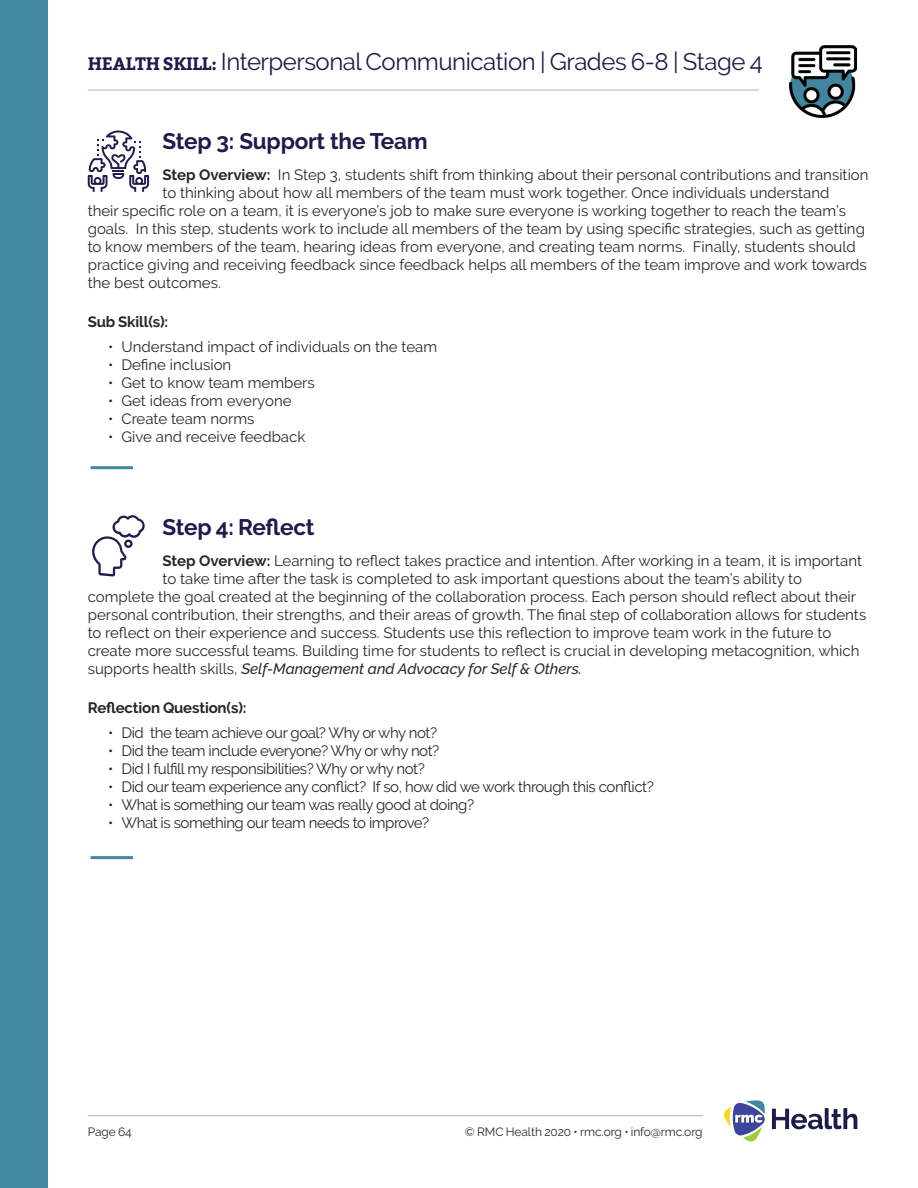
<style>
.page{position:relative;width:918px;height:1188px;background:#fff}
.page>*{position:absolute;margin:0;border:0;box-sizing:border-box;transform-origin:0 0}
.t1{font:24px "Raleway";letter-spacing:-.02em;color:#1c1c4d}
.Bullets{font:700 22.5px "Raleway";letter-spacing:-.01em;color:#1c1c4d}
.Medium_Purple_Header{font:700 22.5px "Raleway";letter-spacing:-.015em;color:#1c1c4d}
.Body_Copy{font:15px "Raleway";color:#26272e}
.Bullets-2{font:15px "Raleway";color:#26272e}
.Body_Copy-2{font:15px "Raleway";letter-spacing:-.03em;color:#26272e}
.Body_Copy-3{font:italic 500 15px "Raleway";color:#26272e}
.Bold_Body_Text_Heade{font:700 15px "Raleway";letter-spacing:-.01em;color:#26272e}
.t2{font:12px "Raleway";letter-spacing:-.01em;color:#26272e}
.s1{font-family:"Bitter";font-weight:700;font-size:18px}
.s2{font-weight:700}
.s3{font-weight:400;font-style:normal}
</style>
<div class="page">
<div style="left:0;top:0;width:47px;height:1188px;background:#40879f"></div>
<svg style="left:724px;top:1100px;width:41px;height:42px"></svg>
<svg style="left:772px;top:1108px;width:85px;height:21px"></svg>
<hr style="left:88px;top:1115px;width:615px;height:1px;background:#b4b5b8">
<hr style="left:88px;top:90px;width:671px;height:1px;background:#b4b5b8">
<img style="left:790px;top:46px;width:66px;height:72px">
<hr style="left:91px;top:466px;width:42px;height:3px;background:#40879f">
<hr style="left:91px;top:856px;width:42px;height:3px;background:#40879f">
<svg style="left:88px;top:131px;width:61px;height:61px"></svg>
<svg style="left:92px;top:515px;width:53px;height:61px"></svg>
<p class="t1" style="left:88px;top:47px;width:677px"><span class="s1">HEALTH SKILL:</span> Interpersonal Communication | Grades 6-8 | Stage 4</p>
<p class="Bullets" style="left:163px;top:128px;width:267px">Step 3: Support the Team</p>
<p class="Bullets-2" style="left:163px;top:166px;width:708px"><span class="s2">Step Overview:</span> In Step 3, students shift from thinking about their personal contributions and transition</p>
<p class="Bullets-2" style="left:163px;top:184px;width:668px">to thinking about how all members of the team must work together. Once individuals understand</p>
<p class="Bullets-2" style="left:88px;top:202px;width:760px">their specific role on a team, it is everyone’s job to make sure everyone is working together to reach the team’s</p>
<p class="Bullets-2" style="left:88px;top:220px;width:779px">goals. In this step, students work to include all members of the team by using specific strategies, such as getting</p>
<p class="Bullets-2" style="left:88px;top:238px;width:770px">to know members of the team, hearing ideas from everyone, and creating team norms. Finally, students should</p>
<p class="Bullets-2" style="left:88px;top:256px;width:781px">practice giving and receiving feedback since feedback helps all members of the team improve and work towards</p>
<p class="Bullets-2" style="left:88px;top:274px;width:135px">the best outcomes.</p>
<p class="Bold_Body_Text_Heade" style="left:88px;top:313px;width:82px">Sub Skill(s):</p>
<p class="Body_Copy" style="left:108px;top:338px;width:331px">• Understand impact of individuals on the team</p>
<p class="Body_Copy" style="left:108px;top:356px;width:125px">• Define inclusion</p>
<p class="Body_Copy" style="left:108px;top:374px;width:208px">• Get to know team members</p>
<p class="Body_Copy" style="left:108px;top:392px;width:185px">• Get ideas from everyone</p>
<p class="Body_Copy" style="left:108px;top:410px;width:148px">• Create team norms</p>
<p class="Body_Copy" style="left:108px;top:428px;width:199px">• Give and receive feedback</p>
<p class="Medium_Purple_Header" style="left:163px;top:514px;width:153px">Step 4: Reflect</p>
<p class="Body_Copy" style="left:163px;top:552px;width:701px"><span class="s2">Step Overview:</span> Learning to reflect takes practice and intention. After working in a team, it is important</p>
<p class="Body_Copy" style="left:163px;top:570px;width:641px">to take time after the task is completed to ask important questions about the team’s ability to</p>
<p class="Body_Copy" style="left:88px;top:588px;width:770px">complete the goal created at the beginning of the collaboration process. Each person should reflect about their</p>
<p class="Body_Copy" style="left:88px;top:606px;width:780px">personal contribution, their strengths, and their areas of growth. The final step of collaboration allows for students</p>
<p class="Body_Copy" style="left:88px;top:624px;width:745px">to reflect on their experience and success. Students use this reflection to improve team work in the future to</p>
<p class="Body_Copy" style="left:88px;top:642px;width:773px">create more successful teams. Building time for students to reflect is crucial in developing metacognition, which</p>
<p class="Body_Copy-3" style="left:88px;top:660px;width:496px"><span class="s3">supports health skills,</span> Self-Management and Advocacy for Self &amp; Others.</p>
<p class="Bold_Body_Text_Heade" style="left:88px;top:699px;width:160px">Reflection Question(s):</p>
<p class="Body_Copy-2" style="left:108px;top:724px;width:331px">• Did the team achieve our goal? Why or why not?</p>
<p class="Body_Copy-2" style="left:108px;top:742px;width:333px">• Did the team include everyone? Why or why not?</p>
<p class="Body_Copy-2" style="left:108px;top:760px;width:319px">• Did I fulfill my responsibilities? Why or why not?</p>
<p class="Body_Copy-2" style="left:108px;top:778px;width:547px">• Did our team experience any conflict? If so, how did we work through this conflict?</p>
<p class="Body_Copy-2" style="left:108px;top:796px;width:368px">• What is something our team was really good at doing?</p>
<p class="Body_Copy-2" style="left:108px;top:814px;width:323px">• What is something our team needs to improve?</p>
<p class="t2" style="left:88px;top:1125px;width:46px">Page 64</p>
<p class="t2" style="left:465px;top:1125px;width:239px">© RMC Health 2020 • rmc.org • info@rmc.org</p>
</div>
